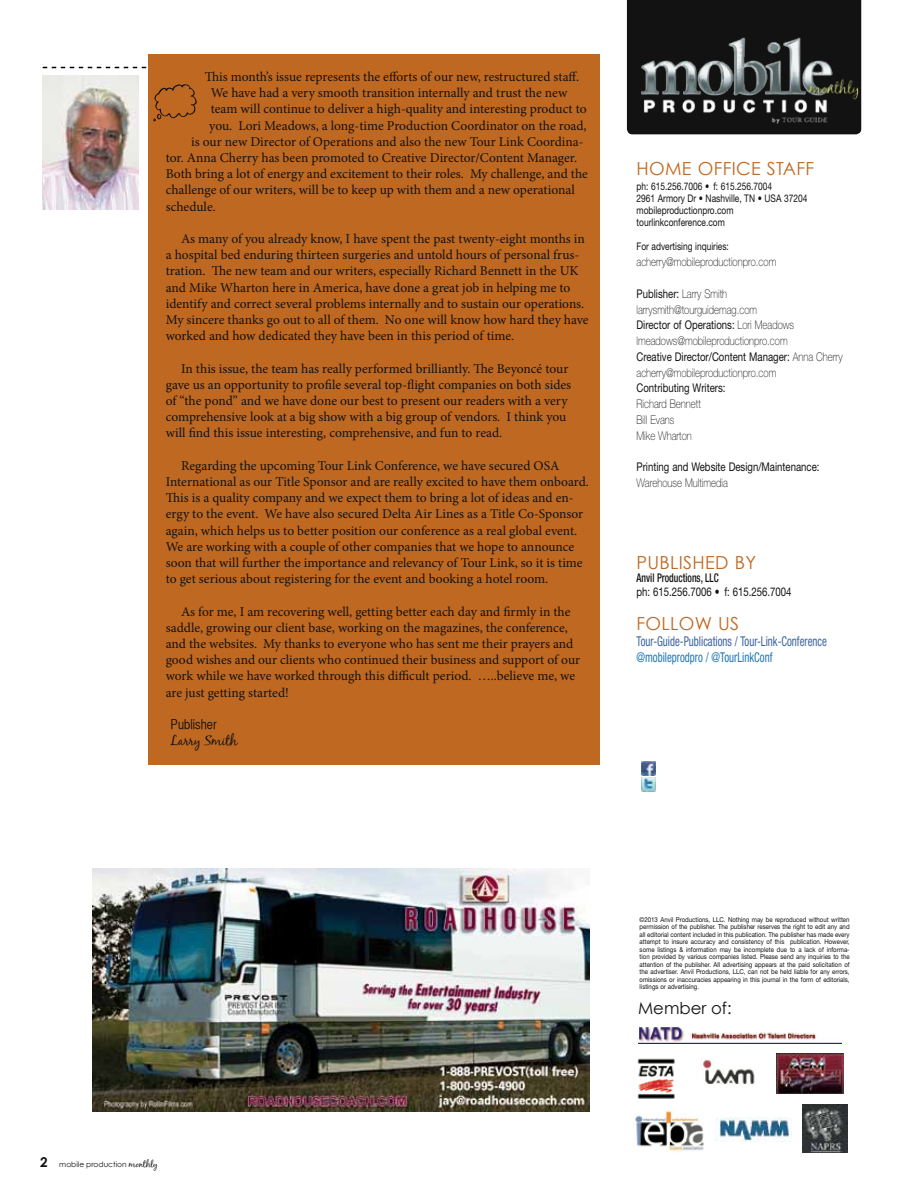
<style>
.page{position:relative;width:918px;height:1188px;background:#fff}
.page>*{position:absolute;margin:0;border:0;box-sizing:border-box;transform-origin:0 0}
.t1{font:18px "Century Gothic";letter-spacing:.02em;color:#bf6822}
.t2{font:16.5px "Century Gothic";color:#121212}
.t3{font:13.5px/16.2px "Minion Pro";letter-spacing:-.005em;color:#121212}
.t4{font:condensed 13.5px "Helvetica Neue";color:#3c649f;scale:.8 1}
.t5{font:condensed 13.5px "Helvetica Neue";color:#227ab3;scale:.8 1}
.t6{font:13.5px "Black Jack";color:#121212}
.t7{font:13.5px "Helvetica CY Plain";color:#121212}
.t8{font:100 12px/15.8px "Helvetica Neue";color:#121212;scale:.8 1}
.t9{font:12px "Helvetica Neue";color:#121212;scale:.8 1}
.t10{font:500 condensed 12px "Helvetica Neue";color:#121212;scale:.8 1}
.t11{font:10.5px/12px "Helvetica Neue";color:#121212;scale:.8 1}
.t12{font:7.5px "Century Gothic";color:#121212}
.t13{font:6.75px/7.5px "Helvetica Neue";color:#121212;text-align:justify;scale:.9 1}
.s1{font-weight:400}
.s2{font-weight:700;font-size:13.5px}
.s3{font-family:"Black Jack";font-size:9px}
</style>
<div class="page">
<img style="left:93px;top:868px;width:497px;height:243px">
<img style="left:637px;top:1058px;width:38px;height:41px">
<img style="left:639px;top:1027px;width:203px;height:16px">
<img style="left:776px;top:1053px;width:67px;height:40px">
<img style="left:703px;top:1060px;width:52px;height:24px">
<img style="left:803px;top:1104px;width:44px;height:48px">
<img style="left:635px;top:1111px;width:69px;height:41px">
<img style="left:715px;top:1118px;width:77px;height:23px">
<img style="left:43px;top:76px;width:95px;height:133px">
<svg style="left:43px;top:67px;width:104px;height:1px"></svg>
<img style="left:641px;top:761px;width:15px;height:30px">
<div style="left:148px;top:54px;width:452px;height:711px;background:#bf6822"></div>
<div style="left:627px;top:0;width:234px;height:21px;background:#121212"></div>
<img style="left:626px;top:21px;width:236px;height:114px">
<svg style="left:153px;top:84px;width:44px;height:37px"></svg>
<p class="t3" style="left:205px;top:69px;width:376px">This month’s issue represents the efforts of our new, restructured staff.</p>
<p class="t3" style="left:211px;top:85px;width:358px">We have had a very smooth transition internally and trust the new</p>
<p class="t3" style="left:211px;top:101px;width:377px">team will continue to deliver a high-quality and interesting product to</p>
<p class="t3" style="left:209px;top:117px;width:379px">you. Lori Meadows, a long-time Production Coordinator on the road,</p>
<p class="t3" style="left:191px;top:134px;width:394px">is our new Director of Operations and also the new Tour Link Coordina-</p>
<p class="t3" style="left:166px;top:150px;width:413px">tor. Anna Cherry has been promoted to Creative Director/Content Manager.</p>
<p class="t3" style="left:166px;top:166px;width:424px">Both bring a lot of energy and excitement to their roles. My challenge, and the</p>
<p class="t3" style="left:166px;top:182px;width:411px">challenge of our writers, will be to keep up with them and a new operational</p>
<p class="t3" style="left:166px;top:198px;width:52px">schedule.</p>
<p class="t3" style="left:166px;top:231px;width:424px;text-indent:15px">As many of you already know, I have spent the past twenty-eight months in a hospital bed enduring thirteen surgeries and untold hours of personal frus&shy;tration. The new team and our writers, especially Richard Bennett in the UK and Mike Wharton here in America, have done a great job in helping me to identify and correct several problems internally and to sustain our operations.<br>My sincere thanks go out to all of them. No one will know how hard they have worked and how dedicated they have been in this period of time.</p>
<p class="t3" style="left:166px;top:360px;width:407px;text-indent:15px">In this issue, the team has really performed brilliantly. The Beyoncé tour gave us an opportunity to profile several top-flight companies on both sides of “the pond” and we have done our best to present our readers with a very comprehensive look at a big show with a big group of vendors. I think you will find this issue interesting, comprehensive, and fun to read.</p>
<p class="t3" style="left:166px;top:458px;width:425px;text-indent:15px">Regarding the upcoming Tour Link Conference, we have secured OSA International as our Title Sponsor and are really excited to have them onboard.<br>This is a quality company and we expect them to bring a lot of ideas and en&shy;ergy to the event. We have also secured Delta Air Lines as a Title Co-Sponsor again, which helps us to better position our conference as a real global event.<br>We are working with a couple of other companies that we hope to announce soon that will further the importance and relevancy of Tour Link, so it is time to get serious about registering for the event and booking a hotel room.</p>
<p class="t3" style="left:166px;top:603px;width:416px;text-indent:15px">As for me, I am recovering well, getting better each day and firmly in the saddle, growing our client base, working on the magazines, the conference, and the websites. My thanks to everyone who has sent me their prayers and good wishes and our clients who continued their business and support of our work while we have worked through this difficult period. …..believe me, we are just getting started!</p>
<p class="t7" style="left:171px;top:717px;width:48px">Publisher</p>
<p class="t6" style="left:171px;top:733px;width:68px">Larry Smith</p>
<h1 class="t1" style="left:637px;top:157px;width:179px">HOME OFFICE STAFF</h1>
<p class="t11" style="left:637px;top:180px;width:215px">ph: 615.256.7006 • f: 615.256.7004<br>2961 Armory Dr • Nashville, TN • USA 37204 mobileproductionpro.com tourlinkconference.com</p>
<p class="t11" style="left:637px;top:240px;width:117px">For advertising inquiries:</p>
<p class="t8" style="left:637px;top:254px;width:176px">acherry@mobileproductionpro.com</p>
<p class="t8" style="left:637px;top:286px;width:259px"><span class="s1">Publisher:</span> Larry Smith larrysmith@tourguidemag.com<br><span class="s1">Director of Operations:</span> Lori Meadows lmeadows@mobileproductionpro.com<br><span class="s1">Creative Director/Content Manager:</span> Anna Cherry acherry@mobileproductionpro.com</p>
<p class="t9" style="left:637px;top:381px;width:113px">Contributing Writers:</p>
<p class="t8" style="left:637px;top:396px;width:82px">Richard Bennett<br>Bill Evans<br>Mike Wharton</p>
<p class="t9" style="left:637px;top:460px;width:230px">Printing and Website Design/Maintenance:</p>
<p class="t8" style="left:637px;top:475px;width:116px">Warehouse Multimedia</p>
<h1 class="t1" style="left:637px;top:551px;width:121px">PUBLISHED BY</h1>
<p class="t10" style="left:637px;top:571px;width:104px">Anvil Productions, LLC</p>
<p class="t9" style="left:637px;top:584px;width:195px">ph: 615.256.7006 • f: 615.256.7004</p>
<h1 class="t1" style="left:637px;top:613px;width:104px">FOLLOW US</h1>
<p class="t4" style="left:637px;top:633px;width:239px">Tour-Guide-Publications / Tour-Link-Conference</p>
<p class="t5" style="left:637px;top:649px;width:171px">@mobileprodpro / @TourLinkConf</p>
<p class="t12" style="left:40px;top:1160px;width:119px"><span class="s2">2</span> mobile production <span class="s3">monthly</span></p>
<p class="t13" style="left:640px;top:916px;width:235px">©2013 Anvil Productions, LLC. Nothing may be reproduced without written permission of the publisher. The publisher reserves the right to edit any and all editorial content included in this publication. The publisher has made every attempt to insure accuracy and consistency of this publication. However, some listings &amp; information may be incomplete due to a lack of informa&shy;tion provided by various companies listed. Please send any inquiries to the attention of the publisher. All advertising appears at the paid solicitation of the advertiser. Anvil Productions, LLC, can not be held liable for any errors, omissions or inaccuracies appearing in this journal in the form of editorials, listings or advertising.</p>
<p class="t2" style="left:638px;top:997px;width:95px">Member of:</p>
</div>
